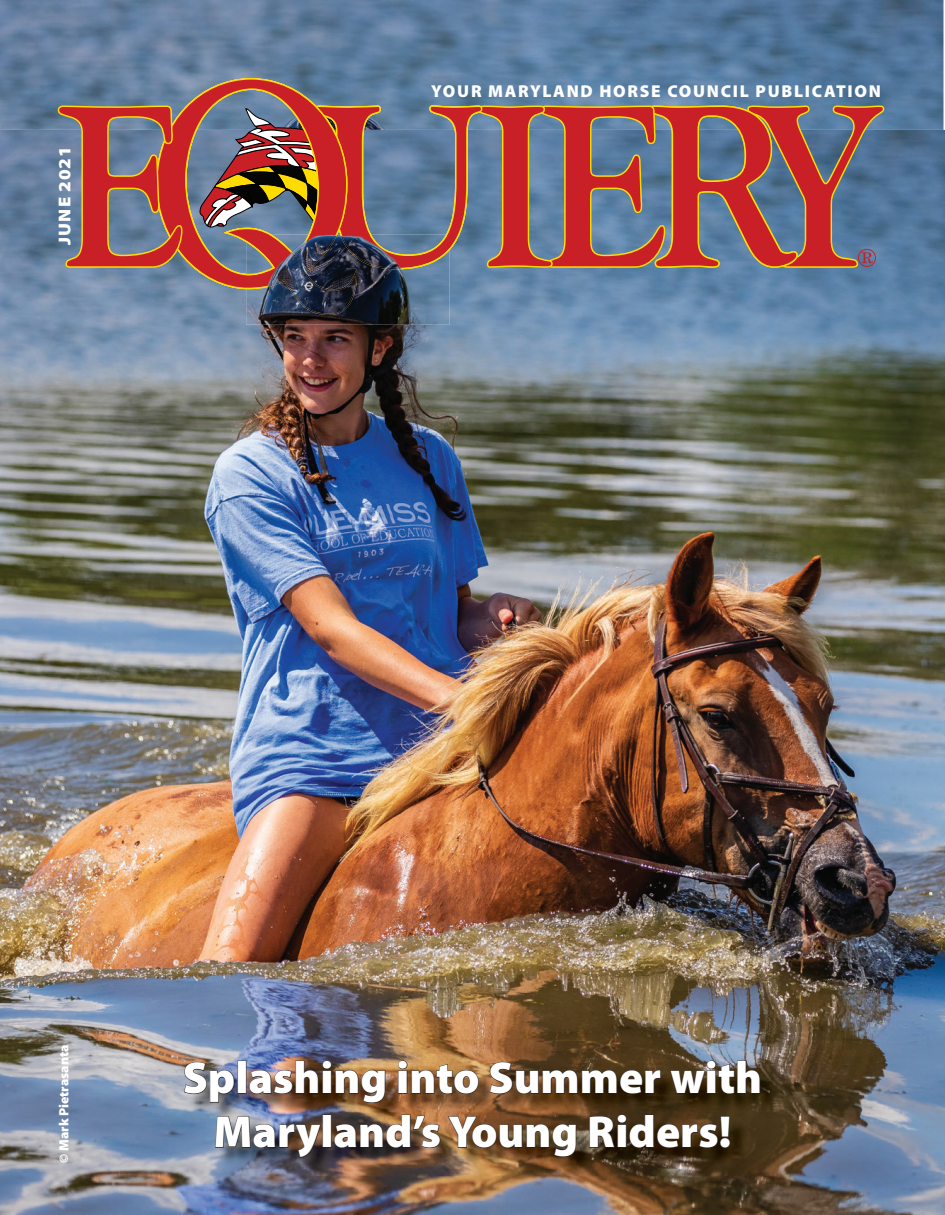
<style>
.page{position:relative;width:945px;height:1215px;background:#fff}
.page>*{position:absolute;margin:0;border:0;box-sizing:border-box;transform-origin:0 0}
.t1{font:900 45px/54px "Myriad Pro";color:#fff;text-align:center}
.t2{font:900 17.25px "Myriad Pro";letter-spacing:.1em;color:#fff}
.t3{font:900 17.25px "Myriad Pro";letter-spacing:.05em;color:#fff;scale:1.08 1}
.t4{font:900 13.5px "Myriad Pro";color:#fff}
</style>
<div class="page">
<img style="left:0;top:0;width:944px;height:130px">
<img style="left:0;top:130px;width:945px;height:1085px">
<svg style="left:156px;top:78px;width:201px;height:237px;background:#8c6f79"></svg>
<svg style="left:58px;top:105px;width:125px;height:163px;background:#9d5c5d"></svg>
<svg style="left:199px;top:105px;width:685px;height:164px;background:#8c6167"></svg>
<img style="left:187px;top:1063px;width:592px;height:113px">
<svg style="left:184px;top:1062px;width:51px;height:41px;background:#6e717e"></svg>
<div style="left:238px;top:1061px;width:8px;height:33px;border:1px solid #231f20"></div>
<img style="left:249px;top:1060px;width:137px;height:43px">
<svg style="left:398px;top:1060px;width:81px;height:34px;background:#8b6239"></svg>
<svg style="left:489px;top:1062px;width:172px;height:32px;background:#4d351b"></svg>
<svg style="left:670px;top:1060px;width:91px;height:34px;background:#433624"></svg>
<img style="left:215px;top:1116px;width:106px;height:42px">
<div style="left:323px;top:1115px;width:8px;height:33px;border:1px solid #231f20"></div>
<svg style="left:334px;top:1114px;width:107px;height:34px;background:#654a36"></svg>
<svg style="left:447px;top:1116px;width:130px;height:41px;background:#654526"></svg>
<svg style="left:589px;top:1114px;width:141px;height:34px;background:#3d2b15"></svg>
<img style="left:246px;top:269px;width:204px;height:56px">
<img style="left:357px;top:235px;width:93px;height:34px">
<img style="left:246px;top:235px;width:111px;height:80px">
<p class="t3" style="left:55px;top:245px;width:92px;rotate:-90deg">JUNE 2021</p>
<p class="t2" style="left:431px;top:81px;width:451px">YOUR MARYLAND HORSE COUNCIL PUBLICATION</p>
<p class="t4" style="left:56px;top:1163px;width:119px;rotate:-90deg">© Mark Pietrasanta</p>
<p class="t1" style="left:183px;top:1051px;width:581px">Splashing into Summer with<br>Maryland’s Young Riders!</p>
</div>
